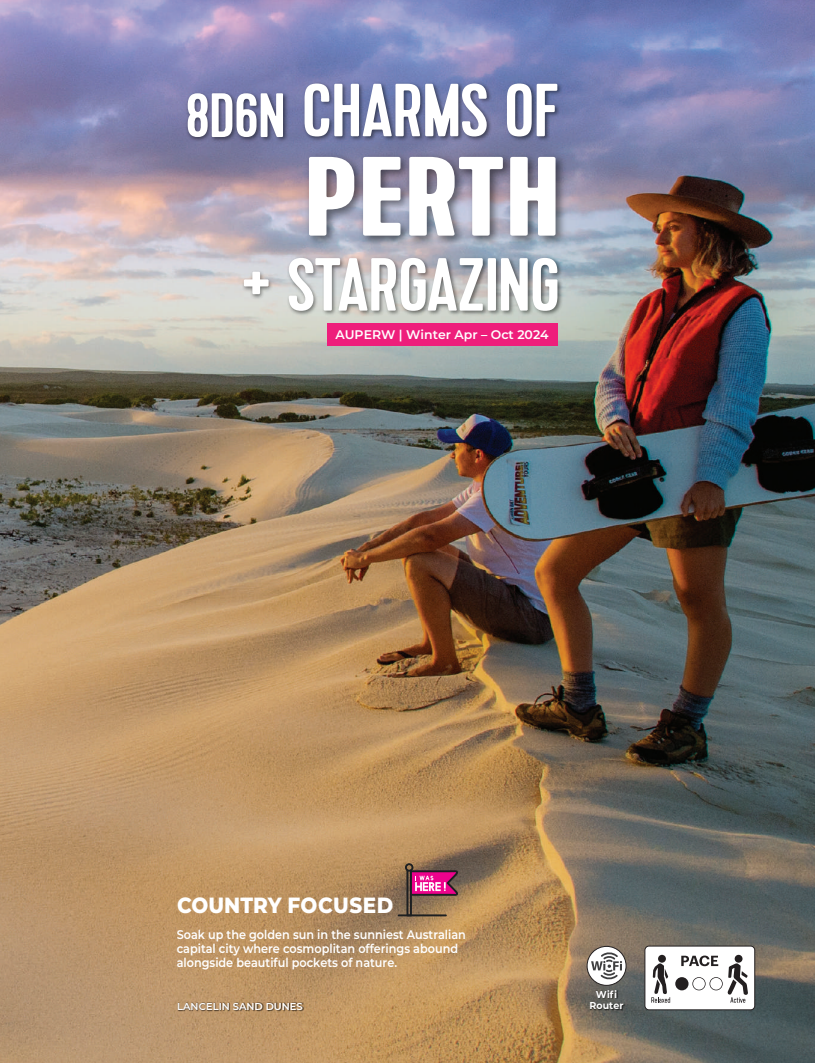
<style>
.page{position:relative;width:815px;height:1063px;background:#fff}
.page>*{position:absolute;margin:0;border:0;box-sizing:border-box;transform-origin:0 0}
.t1{font:700 112.5px "Kapra";color:#fff;scale:1.3 1}
.t2{font:75px "Kapra";color:#fff;scale:1.1 1}
.t3{font:800 22px "Montserrat";letter-spacing:.01em;color:#fff;scale:.91 1}
.t4{font:600 12.5px/13.8px "Montserrat";color:#fff;scale:.9 1}
.t5{font:600 12.5px "Montserrat";color:#fff}
.t6{font:600 10px "Montserrat";color:#fff}
.t7{font:700 10px "Montserrat";color:#fff;scale:.95 1}
.s1{font-size:62.5px}
</style>
<div class="page">
<img style="left:0;top:0;width:815px;height:1063px">
<img style="left:589px;top:988px;width:36px;height:25px">
<svg style="left:587px;top:946px;width:39px;height:39px"></svg>
<div style="left:587px;top:946px;width:40px;height:40px;border:1px solid #231f20;border-radius:50%"></div>
<svg style="left:591px;top:951px;width:31px;height:29px"></svg>
<img style="left:176px;top:1001px;width:128px;height:13px">
<div style="left:645px;top:946px;width:110px;height:64px;background:#fff;border-radius:4px"></div>
<div style="left:644px;top:946px;width:111px;height:64px;border:1px solid #231f20;border-radius:4px"></div>
<div style="left:735px;top:955px;width:7px;height:8px;background:#231f20;border-radius:50%"></div>
<div style="left:658px;top:955px;width:8px;height:8px;background:#231f20;border-radius:50%"></div>
<svg style="left:651px;top:963px;width:19px;height:40px"></svg>
<div style="left:675px;top:977px;width:14px;height:13px;background:#231f20;border-radius:50%"></div>
<svg style="left:681px;top:956px;width:67px;height:47px"></svg>
<img style="left:182px;top:80px;width:111px;height:83px">
<img style="left:298px;top:69px;width:269px;height:64px">
<img style="left:238px;top:243px;width:329px;height:97px">
<img style="left:297px;top:133px;width:277px;height:150px">
<svg style="left:405px;top:863px;width:54px;height:53px;background:#9a5465"></svg>
<hr style="left:398px;top:914px;width:49px;height:2px;background:#1d1f21">
<div style="left:327px;top:323px;width:231px;height:23px;background:#ee1e7b"></div>
<h2 class="t2" style="left:186px;top:67px;width:342px"><span class="s1">8D6N</span> CHARMS OF</h2>
<h1 class="t1" style="left:305px;top:132px;width:198px">PERTH</h1>
<h2 class="t2" style="left:241px;top:241px;width:291px">+ STARGAZING</h2>
<p class="t5" style="left:335px;top:326px;width:215px">AUPERW | Winter Apr – Oct 2024</p>
<h3 class="t3" style="left:177px;top:889px;width:239px">COUNTRY FOCUSED</h3>
<p class="t4" style="left:177px;top:928px;width:323px">Soak up the golden sun in the sunniest Australian capital city where cosmoplitan offerings abound alongside beautiful pockets of nature.</p>
<p class="t7" style="left:596px;top:987px;width:24px">Wifi</p>
<p class="t6" style="left:177px;top:999px;width:127px">LANCELIN SAND DUNES</p>
<p class="t7" style="left:590px;top:998px;width:37px">Router</p>
</div>
